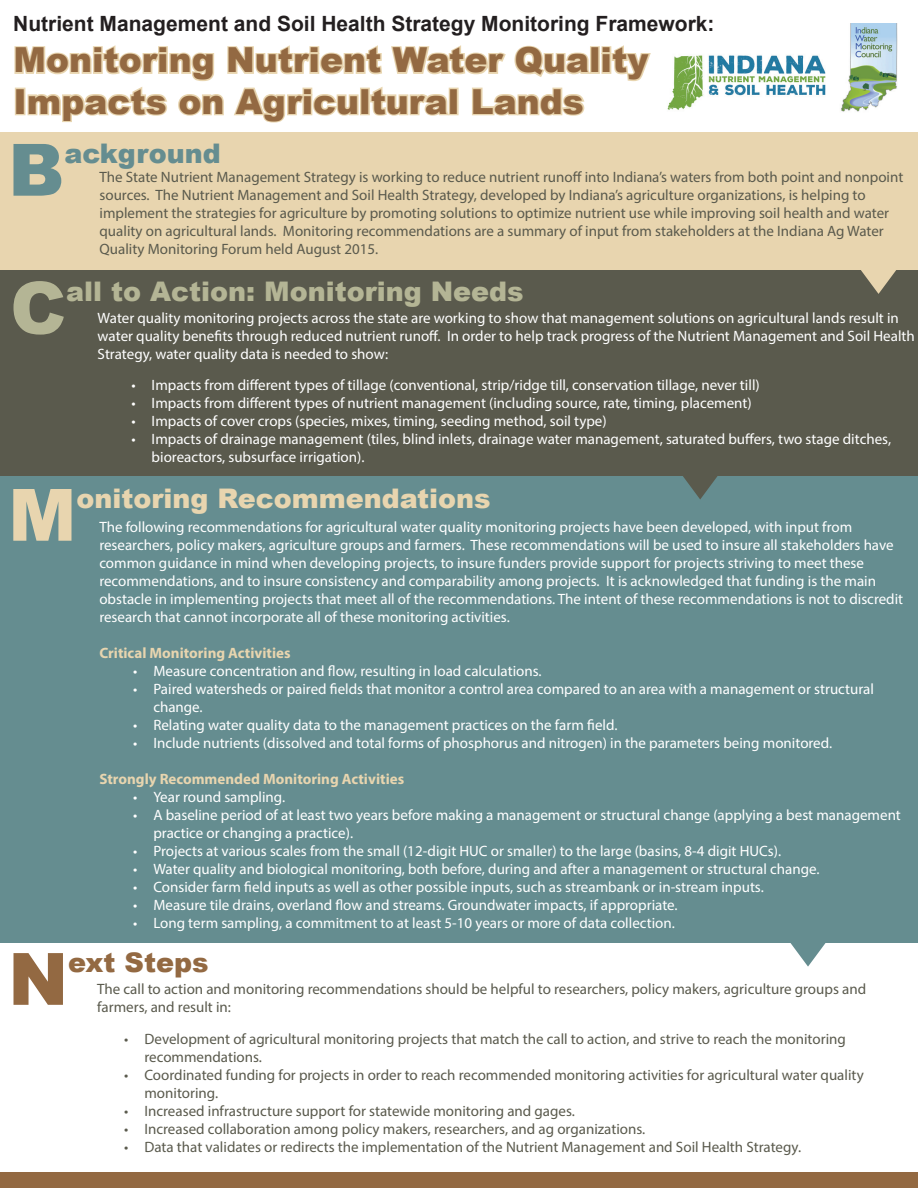
<style>
.page{position:relative;width:918px;height:1188px;background:#fff}
.page>*{position:absolute;margin:0;border:0;box-sizing:border-box;transform-origin:0 0}
.t1{font:900 72.3px "Arial";color:#936942}
.t2{font:900 72.3px "Arial";color:#e8d5af}
.t3{font:900 72.3px "Arial";color:#b4b595}
.t4{font:900 72.3px "Arial";color:#658d90}
.t5{font:900 34.5px/41.4px "Arial";color:#936942}
.t6{font:900 27px "Arial";color:#b4b595}
.t7{font:900 27px "Arial";color:#e8d5af}
.t8{font:900 27px "Arial";color:#658d90}
.t9{font:900 27px "Arial";color:#936942}
.t10{font:700 21px "Arial";color:#231f20}
.t11{font:15px/18px "Myriad Pro";color:#fff}
.t12{font:15px/18px "Myriad Pro";color:#5a5a4d}
.t13{font:700 15px "Myriad Pro";color:#e8d5af}
</style>
<div class="page">
<div style="left:0;top:476px;width:918px;height:467px;background:#658d90"></div>
<div style="left:0;top:270px;width:918px;height:206px;background:#5a5a4d"></div>
<div style="left:0;top:132px;width:918px;height:138px;background:#e8d5af"></div>
<svg style="left:861px;top:270px;width:35px;height:24px"></svg>
<svg style="left:683px;top:476px;width:35px;height:24px"></svg>
<svg style="left:790px;top:943px;width:36px;height:24px"></svg>
<div style="left:0;top:1173px;width:918px;height:15px;background:#936942"></div>
<div style="left:590px;top:46px;width:10px;height:28px;border:3px solid #e8d5af"></div>
<svg style="left:601px;top:45px;width:50px;height:37px"></svg>
<svg style="left:14px;top:45px;width:579px;height:78px"></svg>
<img style="left:667px;top:55px;width:159px;height:55px">
<img style="left:841px;top:24px;width:57px;height:88px">
<h3 class="t10" style="left:13px;top:10px;width:703px">Nutrient Management and Soil Health Strategy Monitoring Framework:</h3>
<h2 class="t5" style="left:14px;top:38px;width:637px">Monitoring Nutrient Water Quality<br>Impacts on Agricultural Lands</h2>
<h1 class="t4" style="left:8px;top:117px;width:58px">B</h1>
<h3 class="t8" style="left:64px;top:134px;width:158px">ackground</h3>
<p class="t12" style="left:100px;top:168px;width:805px">The State Nutrient Management Strategy is working to reduce nutrient runoff into Indiana’s waters from both point and nonpoint sources. The Nutrient Management and Soil Health Strategy, developed by Indiana’s agriculture organizations, is helping to implement the strategies for agriculture by promoting solutions to optimize nutrient use while improving soil health and water quality on agricultural lands. Monitoring recommendations are a summary of input from stakeholders at the Indiana Ag Water Quality Monitoring Forum held August 2015.</p>
<h1 class="t3" style="left:10px;top:255px;width:58px">C</h1>
<h3 class="t6" style="left:66px;top:272px;width:459px">all to Action: Monitoring Needs</h3>
<p class="t11" style="left:98px;top:309px;width:819px">Water quality monitoring projects across the state are working to show that management solutions on agricultural lands result in water quality benefits through reduced nutrient runoff. In order to help track progress of the Nutrient Management and Soil Health<br>Strategy, water quality data is needed to show:</p>
<p class="t11" style="left:131px;top:376px;width:630px">• Impacts from different types of tillage (conventional, strip/ridge till, conservation tillage, never till)</p>
<p class="t11" style="left:131px;top:394px;width:622px">• Impacts from different types of nutrient management (including source, rate, timing, placement)</p>
<p class="t11" style="left:131px;top:412px;width:477px">• Impacts of cover crops (species, mixes, timing, seeding method, soil type)</p>
<p class="t11" style="left:152px;top:430px;width:741px;text-indent:-20px">• Impacts of drainage management (tiles, blind inlets, drainage water management, saturated buffers, two stage ditches, bioreactors, subsurface irrigation).</p>
<h1 class="t2" style="left:8px;top:462px;width:70px">M</h1>
<h3 class="t7" style="left:76px;top:479px;width:416px">onitoring Recommendations</h3>
<p class="t11" style="left:99px;top:518px;width:805px">The following recommendations for agricultural water quality monitoring projects have been developed, with input from researchers, policy makers, agriculture groups and farmers. These recommendations will be used to insure all stakeholders have common guidance in mind when developing projects, to insure funders provide support for projects striving to meet these recommendations, and to insure consistency and comparability among projects. It is acknowledged that funding is the main obstacle in implementing projects that meet all of the recommendations. The intent of these recommendations is not to discredit research that cannot incorporate all of these monitoring activities.</p>
<p class="t13" style="left:99px;top:644px;width:193px">Critical Monitoring Activities</p>
<p class="t11" style="left:133px;top:662px;width:410px">• Measure concentration and flow, resulting in load calculations.</p>
<p class="t11" style="left:153px;top:680px;width:722px;text-indent:-20px">• Paired watersheds or paired fields that monitor a control area compared to an area with a management or structural change.</p>
<p class="t11" style="left:133px;top:716px;width:486px">• Relating water quality data to the management practices on the farm field.</p>
<p class="t11" style="left:133px;top:734px;width:701px">• Include nutrients (dissolved and total forms of phosphorus and nitrogen) in the parameters being monitored.</p>
<p class="t13" style="left:99px;top:770px;width:306px">Strongly Recommended Monitoring Activities</p>
<p class="t11" style="left:133px;top:788px;width:154px">• Year round sampling.</p>
<p class="t11" style="left:153px;top:806px;width:749px;text-indent:-20px">• A baseline period of at least two years before making a management or structural change (applying a best management practice or changing a practice).</p>
<p class="t11" style="left:133px;top:842px;width:650px">• Projects at various scales from the small (12-digit HUC or smaller) to the large (basins, 8-4 digit HUCs).</p>
<p class="t11" style="left:133px;top:860px;width:688px">• Water quality and biological monitoring, both before, during and after a management or structural change.</p>
<p class="t11" style="left:133px;top:878px;width:632px">• Consider farm field inputs as well as other possible inputs, such as streambank or in-stream inputs.</p>
<p class="t11" style="left:133px;top:896px;width:546px">• Measure tile drains, overland flow and streams. Groundwater impacts, if appropriate.</p>
<p class="t11" style="left:133px;top:914px;width:543px">• Long term sampling, a commitment to at least 5-10 years or more of data collection.</p>
<h1 class="t1" style="left:8px;top:927px;width:62px">N</h1>
<h3 class="t9" style="left:68px;top:943px;width:142px">ext Steps</h3>
<p class="t12" style="left:97px;top:980px;width:770px">The call to action and monitoring recommendations should be helpful to researchers, policy makers, agriculture groups and farmers, and result in:</p>
<p class="t12" style="left:144px;top:1029px;width:703px;text-indent:-20px">• Development of agricultural monitoring projects that match the call to action, and strive to reach the monitoring recommendations.</p>
<p class="t12" style="left:144px;top:1065px;width:721px;text-indent:-20px">• Coordinated funding for projects in order to reach recommended monitoring activities for agricultural water quality monitoring.</p>
<p class="t12" style="left:124px;top:1101px;width:452px">• Increased infrastructure support for statewide monitoring and gages.</p>
<p class="t12" style="left:124px;top:1119px;width:523px">• Increased collaboration among policy makers, researchers, and ag organizations.</p>
<p class="t12" style="left:124px;top:1137px;width:678px">• Data that validates or redirects the implementation of the Nutrient Management and Soil Health Strategy.</p>
</div>
